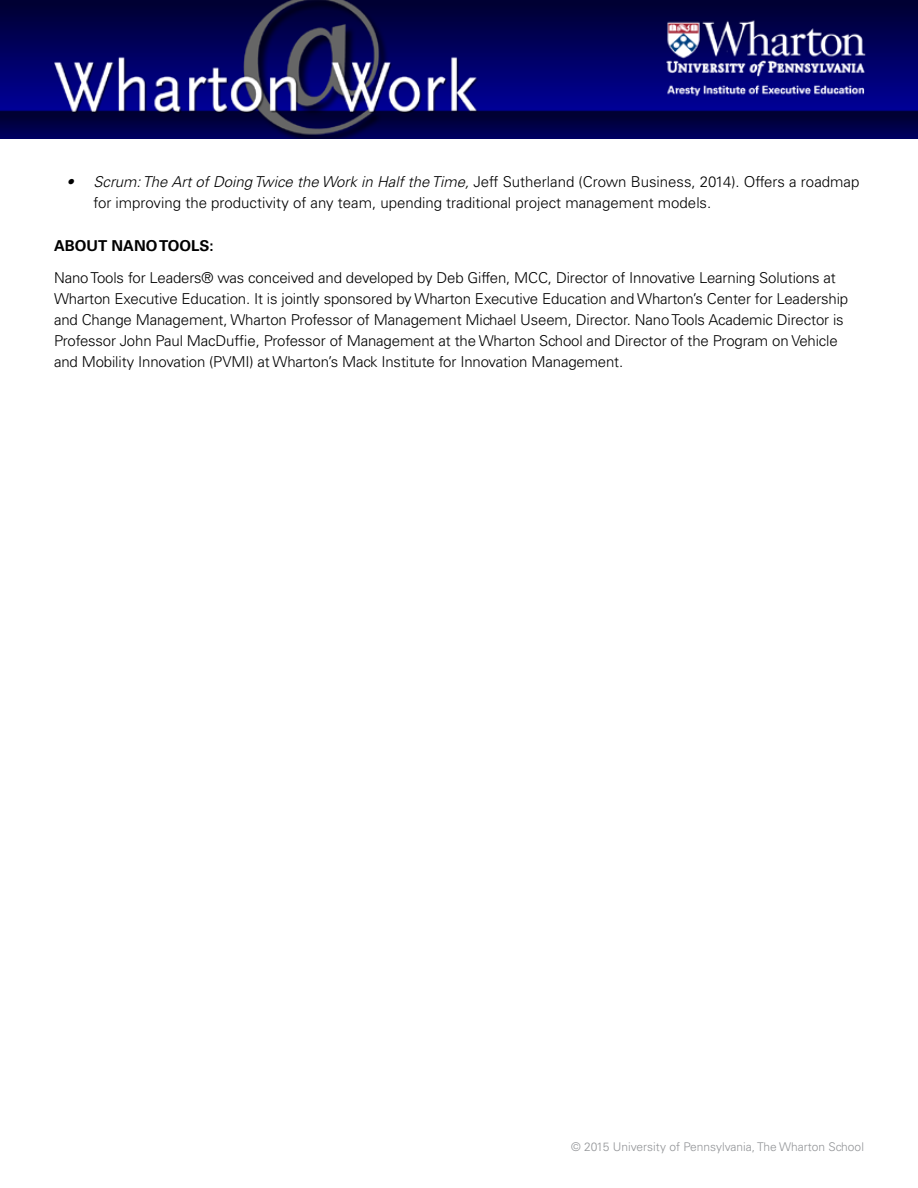
<style>
.page{position:relative;width:918px;height:1188px;background:#fff}
.page>*{position:absolute;margin:0;border:0;box-sizing:border-box;transform-origin:0 0}
.t1{font:300 15px/21px "Univers";letter-spacing:-.01em;color:#000}
.t2{font:700 15px "Univers";color:#000}
.t3{font:300 12px "Univers";color:#939598}
.s1{font-style:italic}
</style>
<div class="page">
<img style="left:0;top:0;width:918px;height:138px">
<p class="t1" style="left:93px;top:172px;width:767px;text-indent:-27px"><span class="s1">• Scrum: The Art of Doing Twice the Work in Half the Time,</span> Jeff Sutherland (Crown Business, 2014). Offers a roadmap for improving the productivity of any team, upending traditional project management models.</p>
<p class="t2" style="left:54px;top:237px;width:161px">ABOUT NANO TOOLS:</p>
<p class="t1" style="left:54px;top:267px;width:796px">Nano Tools for Leaders® was conceived and developed by Deb Giffen, MCC, Director of Innovative Learning Solutions at Wharton Executive Education. It is jointly sponsored by Wharton Executive Education and Wharton’s Center for Leadership and Change Management, Wharton Professor of Management Michael Useem, Director. Nano Tools Academic Director is Professor John Paul MacDuffie, Professor of Management at the Wharton School and Director of the Program on Vehicle and Mobility Innovation (PVMI) at Wharton’s Mack Institute for Innovation Management.</p>
<p class="t3" style="left:571px;top:1140px;width:294px">© 2015 University of Pennsylvania, The Wharton School</p>
</div>
